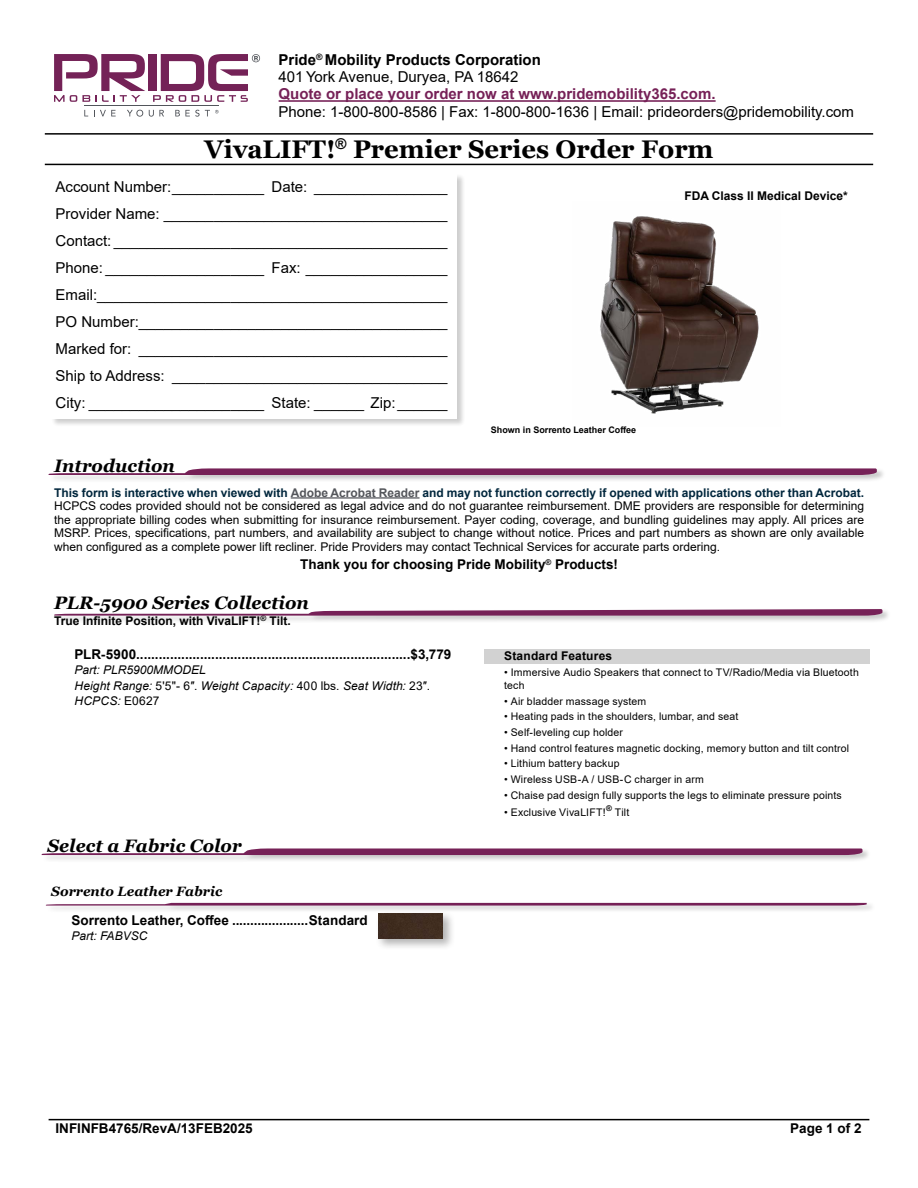
<style>
.page{position:relative;width:918px;height:1188px;background:#fff}
.page>*{position:absolute;margin:0;border:0;box-sizing:border-box;transform-origin:0 0}
.t1{font:700 25.5px "Georgia";color:#000}
.t2{font:italic 700 18px "Georgia";color:#000}
.t3{font:15px/27px "Arial";color:#000;text-align:justify}
.t4{font:700 15px/17.2px "Arial";color:#000}
.t5{font:700 15px "Arial";color:#762157}
.t6{font:700 13.5px "Arial";color:#000}
.t7{font:italic 700 13.5px "Georgia";color:#000}
.t8{font:12px/13.5px "Arial";color:#000;text-align:justify}
.t9{font:italic 12px/15.6px "Arial";letter-spacing:.01em;color:#000}
.t10{font:700 12px "Arial";color:#000}
.t11{font:10.5px/13.5px "Arial";letter-spacing:.015em;color:#000}
.t12{font:700 9px "Arial";color:#000}
.s1{font-weight:400}
.s2{font-weight:700;color:#00263c}
.s3{font-weight:700;color:#54565b}
.s4{font-style:normal}
</style>
<div class="page">
<hr style="left:49px;top:1119px;width:820px;height:1px;background:#000">
<div style="left:42px;top:847px;width:829px;height:16px;background:#000;opacity:.23"></div>
<svg style="left:42px;top:849px;width:820px;height:6px"></svg>
<div style="left:51px;top:173px;width:414px;height:255px;background:#000;opacity:.23"></div>
<div style="left:51px;top:174px;width:406px;height:245px;background:#fff"></div>
<hr style="left:45px;top:133px;width:828px;height:2px;background:#000">
<hr style="left:45px;top:164px;width:828px;height:1px;background:#000">
<img style="left:600px;top:216px;width:159px;height:198px">
<div style="left:54px;top:608px;width:837px;height:15px;background:#000;opacity:.23"></div>
<svg style="left:54px;top:609px;width:828px;height:7px"></svg>
<hr style="left:291px;top:497px;width:129px;height:2px;background:#54565b">
<div style="left:49px;top:467px;width:837px;height:16px;background:#000;opacity:.23"></div>
<svg style="left:49px;top:468px;width:828px;height:7px;background:#8e4975"></svg>
<div style="left:375px;top:910px;width:80px;height:41px;background:#000;opacity:.3"></div>
<div style="left:378px;top:913px;width:65px;height:26px;background:#402d20"></div>
<div style="left:46px;top:902px;width:829px;height:11px;background:#000;opacity:.23"></div>
<svg style="left:46px;top:903px;width:821px;height:3px;background:#8f4b76"></svg>
<div style="left:149px;top:54px;width:8px;height:37px;background:#742257"></div>
<svg style="left:84px;top:110px;width:4px;height:6px"></svg>
<svg style="left:94px;top:110px;width:22px;height:6px"></svg>
<svg style="left:127px;top:110px;width:16px;height:7px"></svg>
<svg style="left:149px;top:110px;width:15px;height:7px"></svg>
<svg style="left:175px;top:110px;width:44px;height:7px"></svg>
<hr style="left:84px;top:106px;width:135px;height:1px;background:#52555b">
<svg style="left:54px;top:54px;width:91px;height:48px"></svg>
<svg style="left:153px;top:54px;width:107px;height:48px"></svg>
<hr style="left:279px;top:100px;width:437px;height:2px;background:#762157">
<div style="left:484px;top:649px;width:385px;height:14px;background:#d2d2d2"></div>
<p class="t4" style="left:279px;top:51px;width:264px">Pride<sup>®</sup> Mobility Products Corporation<br><span class="s1">401 York Avenue, Duryea, PA 18642</span></p>
<p class="t5" style="left:279px;top:84px;width:439px">Quote or place your order now at www.pridemobility365.com.</p>
<p class="t3" style="left:279px;top:98px;width:577px">Phone: 1-800-800-8586 | Fax: 1-800-800-1636 | Email: prideorders@pridemobility.com</p>
<h1 class="t1" style="left:205px;top:132px;width:510px">VivaLIFT!<sup>®</sup> Premier Series Order Form</h1>
<p class="t3" style="left:56px;top:173px;width:394px">Account Number:___________ Date: ________________ Provider Name: __________________________________ Contact: ________________________________________ Phone: ___________________ Fax: _________________ Email:__________________________________________ PO Number:_____________________________________ Marked for: _____________________________________ Ship to Address: _________________________________ City: _____________________ State: ______ Zip:______</p>
<p class="t10" style="left:684px;top:187px;width:165px">FDA Class II Medical Device*</p>
<h2 class="t2" style="left:54px;top:454px;width:122px">Introduction</h2>
<p class="t12" style="left:491px;top:424px;width:147px">Shown in Sorrento Leather Coffee</p>
<p class="t8" style="left:54px;top:486px;width:811px"><span class="s2">This form is interactive when viewed with</span> <span class="s3">Adobe Acrobat Reader</span> <span class="s2">and may not function correctly if opened with applications other than Acrobat.<br></span>HCPCS codes provided should not be considered as legal advice and do not guarantee reimbursement. DME providers are responsible for determining the appropriate billing codes when submitting for insurance reimbursement. Payer coding, coverage, and bundling guidelines may apply. All prices are MSRP. Prices, specifications, part numbers, and availability are subject to change without notice. Prices and part numbers as shown are only available when configured as a complete power lift recliner. Pride Providers may contact Technical Services for accurate parts ordering.</p>
<p class="t6" style="left:300px;top:555px;width:319px">Thank you for choosing Pride Mobility<sup>®</sup> Products!</p>
<h2 class="t2" style="left:54px;top:591px;width:257px">PLR-5900 Series Collection</h2>
<p class="t10" style="left:54px;top:613px;width:238px">True Infinite Position, with VivaLIFT!<sup>®</sup> Tilt.</p>
<p class="t6" style="left:74px;top:645px;width:378px">PLR-5900.........................................................................$3,779</p>
<p class="t9" style="left:74px;top:662px;width:357px">Part: PLR5900MMODEL<br>Height Range: <span class="s4">5'5"- 6″.</span> Weight Capacity: <span class="s4">400 lbs.</span> Seat Width: <span class="s4">23″.<br></span>HCPCS: <span class="s4">E0627</span></p>
<h2 class="t2" style="left:48px;top:834px;width:196px">Select a Fabric Color</h2>
<p class="t7" style="left:51px;top:882px;width:173px">Sorrento Leather Fabric</p>
<p class="t6" style="left:72px;top:911px;width:298px">Sorrento Leather, Coffee .....................Standard</p>
<p class="t9" style="left:72px;top:928px;width:77px">Part: FABVSC</p>
<p class="t10" style="left:504px;top:647px;width:110px">Standard Features</p>
<p class="t11" style="left:504px;top:665px;width:356px">• Immersive Audio Speakers that connect to TV/Radio/Media via Bluetooth tech</p>
<p class="t11" style="left:504px;top:694px;width:144px">• Air bladder massage system</p>
<p class="t11" style="left:504px;top:710px;width:236px">• Heating pads in the shoulders, lumbar, and seat</p>
<p class="t11" style="left:504px;top:726px;width:120px">• Self-leveling cup holder</p>
<p class="t11" style="left:504px;top:741px;width:347px">• Hand control features magnetic docking, memory button and tilt control</p>
<p class="t11" style="left:504px;top:757px;width:117px">• Lithium battery backup</p>
<p class="t11" style="left:504px;top:773px;width:201px">• Wireless USB-A / USB-C charger in arm</p>
<p class="t11" style="left:504px;top:788px;width:339px">• Chaise pad design fully supports the legs to eliminate pressure points</p>
<p class="t11" style="left:504px;top:805px;width:127px">• Exclusive VivaLIFT!<sup>®</sup> Tilt</p>
<p class="t6" style="left:56px;top:1119px;width:199px">INFINFB4765/RevA/13FEB2025</p>
<p class="t6" style="left:790px;top:1119px;width:73px">Page 1 of 2</p>
</div>
